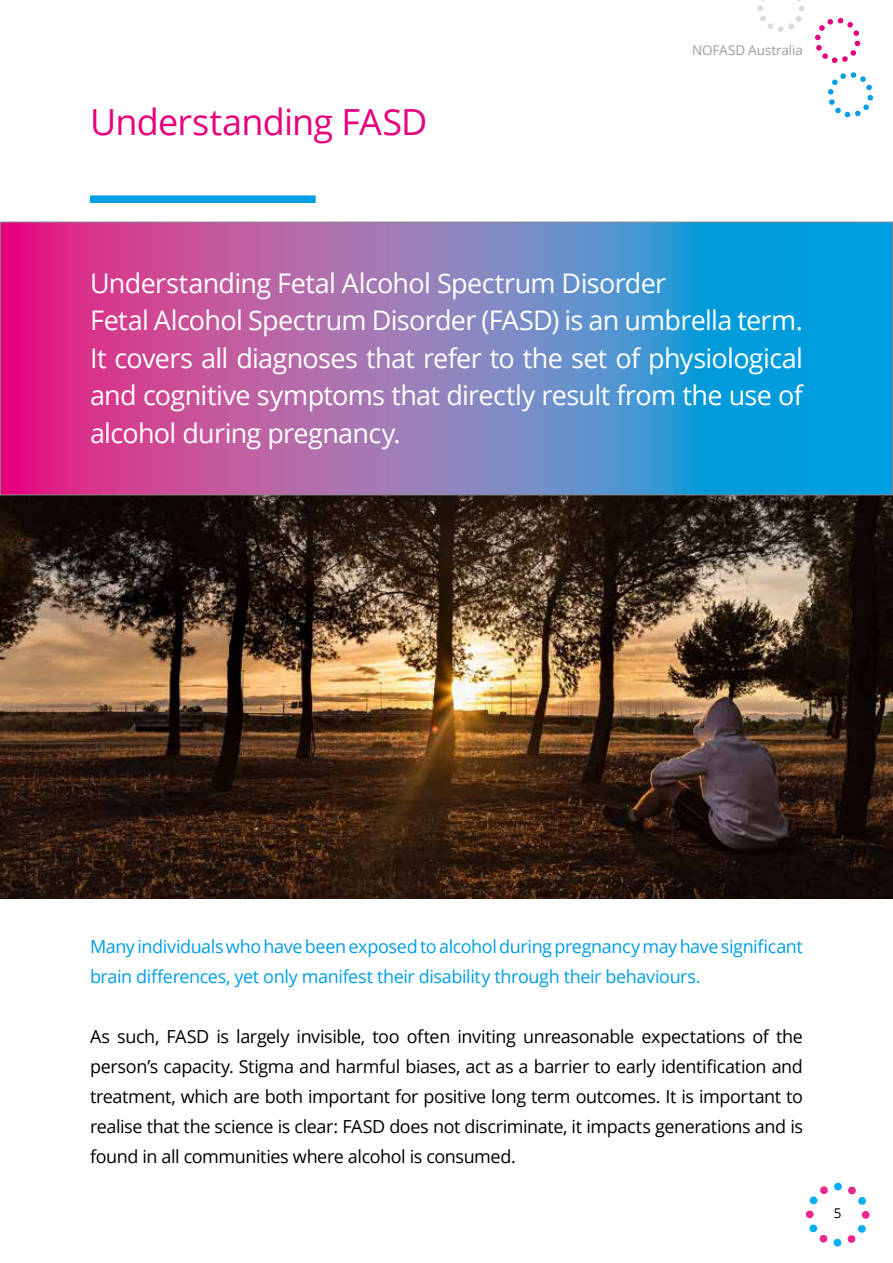
<style>
.page{position:relative;width:893px;height:1263px;background:#fff}
.page>*{position:absolute;margin:0;border:0;box-sizing:border-box;transform-origin:0 0}
.t1{font:36px "Open Sans";letter-spacing:-.02em;color:#e6007d}
.t2{font:27px/37.5px "Open Sans";letter-spacing:-.025em;color:#fff}
.t3{font:18px/30px "Open Sans";letter-spacing:-.025em;color:#000;text-align:justify}
.t4{font:18px/30px "Open Sans";letter-spacing:-.025em;color:#009ee4}
.t5{font:13.5px "Open Sans";letter-spacing:-.01em;color:#9d9d9c}
.t6{font:13.5px "Open Sans";color:#000}
</style>
<div class="page">
<div style="left:834px;top:1239px;width:7px;height:7px;background:#00afef;border-radius:50%"></div>
<svg style="left:847px;top:1225px;width:19px;height:18px"></svg>
<div style="left:862px;top:1211px;width:8px;height:8px;background:#ec268f;border-radius:50%"></div>
<svg style="left:848px;top:1186px;width:18px;height:19px"></svg>
<div style="left:834px;top:1183px;width:8px;height:7px;background:#00afef;border-radius:50%"></div>
<svg style="left:809px;top:1186px;width:19px;height:19px"></svg>
<div style="left:806px;top:1210px;width:7px;height:8px;background:#ec268f;border-radius:50%"></div>
<svg style="left:809px;top:1224px;width:19px;height:19px"></svg>
<svg style="left:815px;top:18px;width:45px;height:45px"></svg>
<svg style="left:828px;top:72px;width:45px;height:46px"></svg>
<svg style="left:757px;top:0;width:47px;height:32px"></svg>
<img style="left:0;top:495px;width:893px;height:404px">
<svg style="left:2px;top:224px;width:889px;height:269px;background:#7b74b8"></svg>
<div style="left:90px;top:195px;width:226px;height:8px;background:#009ee4"></div>
<h1 class="t1" style="left:90px;top:107px;width:339px">Understanding FASD</h1>
<p class="t5" style="left:692px;top:43px;width:112px">NOFASD Australia</p>
<p class="t2" style="left:90px;top:267px;width:714px">Understanding Fetal Alcohol Spectrum Disorder<br>Fetal Alcohol Spectrum Disorder (FASD) is an umbrella term.<br>It covers all diagnoses that refer to the set of physiological and cognitive symptoms that directly result from the use of alcohol during pregnancy.</p>
<p class="t4" style="left:90px;top:931px;width:714px">Many individuals who have been exposed to alcohol during pregnancy may have significant brain differences, yet only manifest their disability through their behaviours.</p>
<p class="t3" style="left:90px;top:1023px;width:714px">As such, FASD is largely invisible, too often inviting unreasonable expectations of the person’s capacity. Stigma and harmful biases, act as a barrier to early identification and treatment, which are both important for positive long term outcomes. It is important to realise that the science is clear: FASD does not discriminate, it impacts generations and is found in all communities where alcohol is consumed.</p>
<p class="t6" style="left:834px;top:1207px;width:9px">5</p>
</div>
